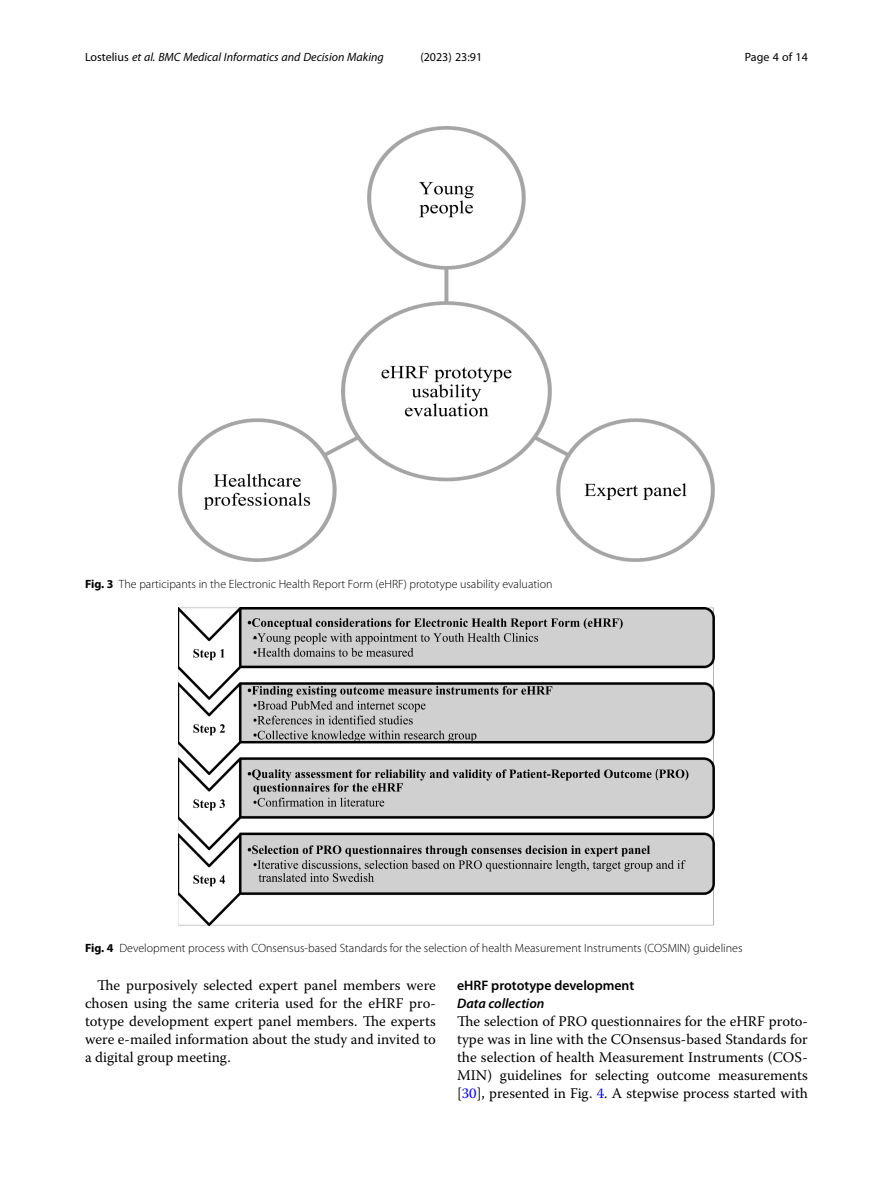
<style>
.page{position:relative;width:893px;height:1191px;background:#fff}
.page>*{position:absolute;margin:0;border:0;box-sizing:border-box;transform-origin:0 0}
.Body_Text{font:14.7px/18px "Warnock Pro";color:#000;text-align:justify}
.Body_Text_Indent{font:14.7px/18px "Warnock Pro";color:#000;text-align:justify}
.Head_2{font:600 13.8px "Myriad Pro";color:#000}
.Head_3_after_2{font:italic 600 13.8px "Myriad Pro";color:#000}
.Figure_Caption{font:300 12px "Myriad Pro";color:#000}
.t1{font:italic 12px "Myriad Pro";color:#000}
.t2{font:12px "Myriad Pro";color:#000}
.s1{font-style:normal}
.s2{font-weight:700}
.s3{color:#00f}
</style>
<div class="page">
<img style="left:178px;top:608px;width:536px;height:317px">
<img style="left:178px;top:126px;width:536px;height:435px">
<p class="t1" style="left:85px;top:50px;width:300px"><span class="s1">Lostelius</span> et al. BMC Medical Informatics and Decision Making</p>
<p class="t2" style="left:420px;top:50px;width:63px">(2023) 23:91</p>
<p class="t2" style="left:745px;top:50px;width:65px">Page 4 of 14</p>
<p class="Figure_Caption" style="left:85px;top:578px;width:469px"><span class="s2">Fig. 3</span> The participants in the Electronic Health Report Form (eHRF) prototype usability evaluation</p>
<p class="Figure_Caption" style="left:85px;top:941px;width:659px"><span class="s2">Fig. 4</span> Development process with COnsensus-based Standards for the selection of health Measurement Instruments (COSMIN) guidelines</p>
<p class="Body_Text_Indent" style="left:85px;top:976px;width:352px;text-indent:12px">The purposively selected expert panel members were chosen using the same criteria used for the eHRF pro&shy;totype development expert panel members. The experts were e-mailed information about the study and invited to a digital group meeting.</p>
<p class="Head_2" style="left:457px;top:977px;width:179px">eHRF prototype development</p>
<p class="Head_3_after_2" style="left:457px;top:995px;width:89px">Data collection</p>
<p class="Body_Text" style="left:457px;top:1012px;width:352px">The selection of PRO questionnaires for the eHRF proto&shy;type was in line with the COnsensus-based Standards for the selection of health Measurement Instruments (COS-MIN) guidelines for selecting outcome measurements [<span class="s3">30</span>], presented in Fig. <span class="s3">4</span>. A stepwise process started with</p>
</div>
